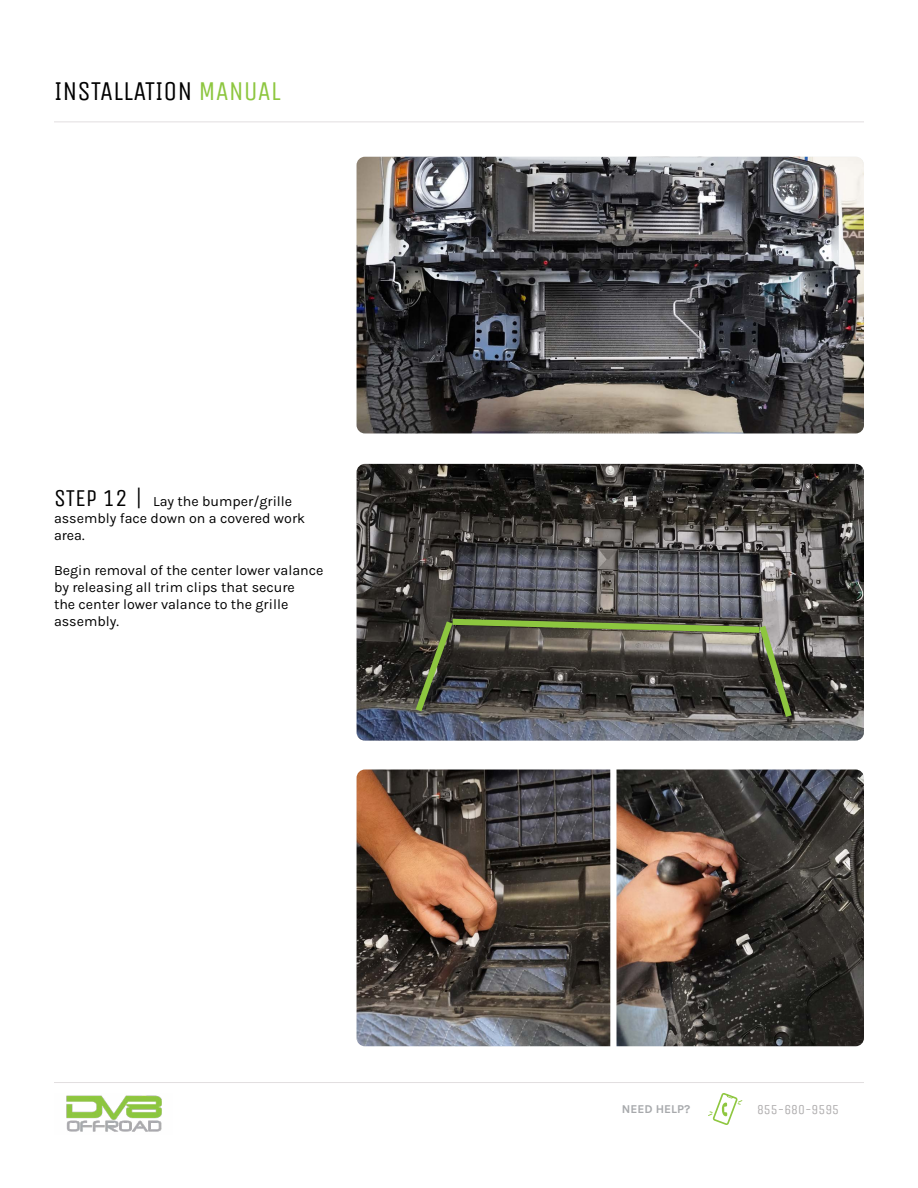
<style>
.page{position:relative;width:918px;height:1188px;background:#fff}
.page>*{position:absolute;margin:0;border:0;box-sizing:border-box;transform-origin:0 0}
.t1{font:27px "Unica One";color:#000}
.t2{font:14.25px/17.1px "Karla";color:#000}
.t3{font:13.5px "Unica One";color:#afadae}
.t4{font:12px "Karla";color:#a7a9ac}
.s1{color:#8dc63f}
.s2{font-family:"Unica One";font-size:24px}
</style>
<div class="page">
<img style="left:357px;top:770px;width:253px;height:276px">
<img style="left:617px;top:770px;width:247px;height:276px">
<img style="left:357px;top:464px;width:507px;height:277px">
<img style="left:357px;top:157px;width:507px;height:276px">
<hr style="left:54px;top:122px;width:810px;height:1px;background:#e2dfe0">
<svg style="left:708px;top:1093px;width:34px;height:32px"></svg>
<hr style="left:54px;top:1082px;width:810px;height:1px;background:#e2dfe0">
<img style="left:66px;top:1095px;width:96px;height:37px">
<svg style="left:411px;top:615px;width:385px;height:109px"></svg>
<h1 class="t1" style="left:54px;top:72px;width:228px">INSTALLATION <span class="s1">MANUAL</span></h1>
<p class="t2" style="left:54px;top:492px;width:253px"><span class="s2">STEP 12 |</span> Lay the bumper/grille assembly face down on a covered work area.</p>
<p class="t2" style="left:54px;top:561px;width:271px">Begin removal of the center lower valance by releasing all trim clips that secure<br>the center lower valance to the grille assembly.</p>
<p class="t4" style="left:622px;top:1101px;width:70px">NEED HELP?</p>
<p class="t3" style="left:757px;top:1100px;width:84px">855-680-9595</p>
</div>
